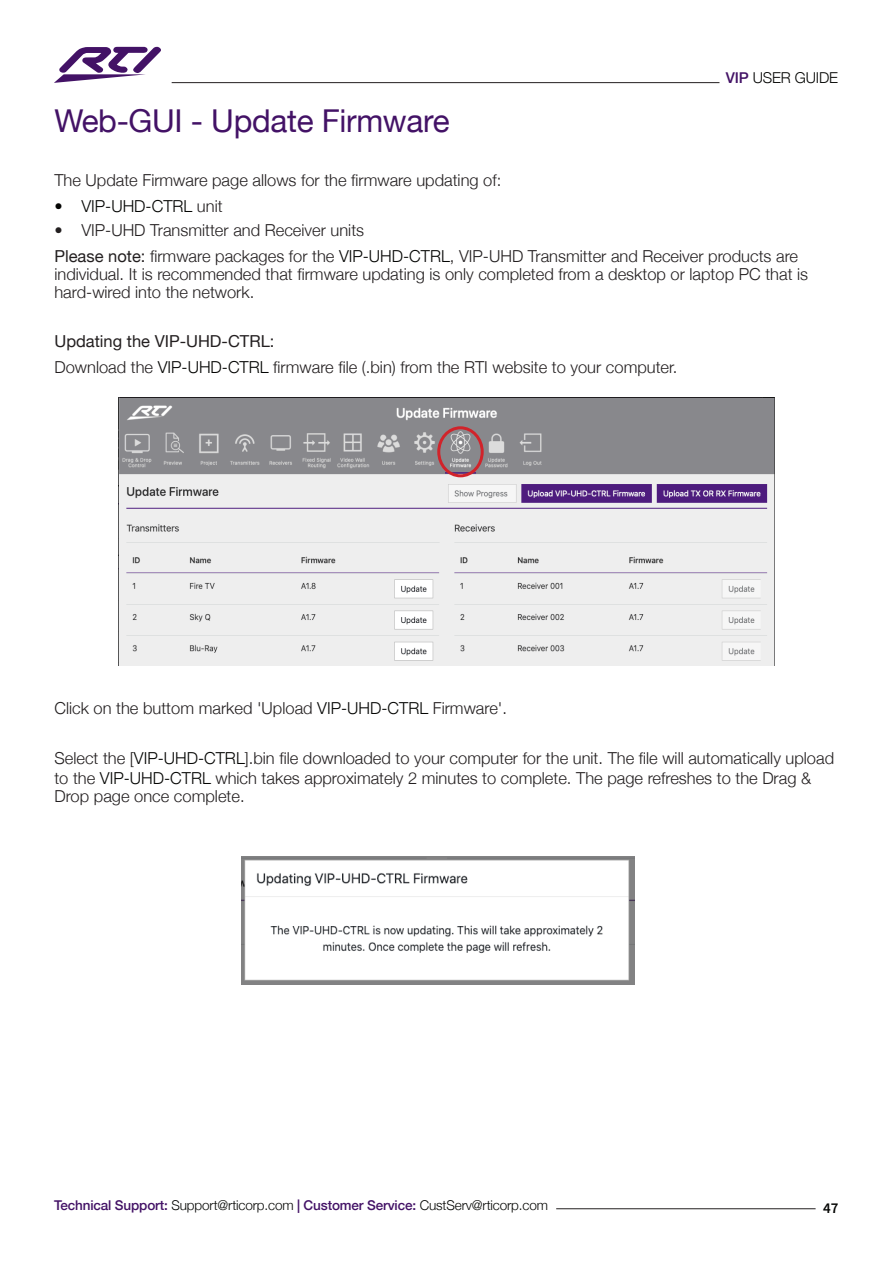
<style>
.page{position:relative;width:893px;height:1263px;background:#fff}
.page>*{position:absolute;margin:0;border:0;box-sizing:border-box;transform-origin:0 0}
.Headline_2{font:31.5px "Helvetica Neue";letter-spacing:-.01em;color:#431266}
.Package_content{font:300 16.5px/18px "Helvetica Neue";color:#231f20}
.Package_content-2{font:16.5px "Helvetica Neue";color:#231f20}
.t1{font:300 16.5px "Helvetica Neue";color:#040503}
.t2{font:300 15px "Helvetica Neue";letter-spacing:-.01em;color:#040503}
.t3{font:600 15px "Source Sans Pro";color:#040503}
.t4{font:300 13.5px "Helvetica Neue";letter-spacing:-.01em;color:#040503}
.s1{font-family:"Helvetica Neue LT Std";font-weight:500;color:#431266}
.s2{color:#231f20}
.s3{font-weight:400}
.s4{color:#040503}
.s5{font-weight:500;color:#431266}
</style>
<div class="page">
<hr style="left:556px;top:1208px;width:260px;height:1px;background:#231f20">
<hr style="left:172px;top:82px;width:547px;height:1px;background:#231f20">
<svg style="left:54px;top:47px;width:107px;height:36px"></svg>
<img style="left:119px;top:398px;width:655px;height:267px">
<div style="left:437px;top:426px;width:47px;height:51px;border:3px solid #d1232a;border-radius:50%"></div>
<img style="left:242px;top:857px;width:392px;height:127px">
<p class="t2" style="left:726px;top:65px;width:114px"><span class="s1">VIP</span> USER GUIDE</p>
<p class="Headline_2" style="left:55px;top:98px;width:396px">Web-GUI - Update Firmware</p>
<p class="Package_content" style="left:54px;top:170px;width:448px">The Update Firmware page allows for the firmware updating of:</p>
<p class="t1" style="left:54px;top:193px;width:170px">• VIP-UHD-CTRL <span class="s2">unit</span></p>
<p class="Package_content" style="left:54px;top:220px;width:311px">• VIP-UHD Transmitter and Receiver units</p>
<p class="Package_content" style="left:54px;top:246px;width:755px"><span class="s3">Please note:</span> firmware packages for the <span class="s4">VIP-UHD-CTRL</span>, VIP-UHD Transmitter and Receiver products are individual. It is recommended that firmware updating is only completed from a desktop or laptop PC that is hard-wired into the network.</p>
<p class="Package_content-2" style="left:54px;top:329px;width:222px">Updating the VIP-UHD-CTRL:</p>
<p class="Package_content" style="left:54px;top:357px;width:624px">Download the <span class="s4">VIP-UHD-CTRL</span> firmware file (.bin) from the RTI website to your computer.</p>
<p class="Package_content" style="left:54px;top:698px;width:454px">Click on the buttom marked 'Upload <span class="s4">VIP-UHD-CTRL</span> Firmware'.</p>
<p class="Package_content" style="left:54px;top:747px;width:781px;line-height:19.5px">Select the [<span class="s4">VIP-UHD-CTRL</span>].bin file downloaded to your computer for the unit. The file will automatically upload to the <span class="s4">VIP-UHD-CTRL</span> which takes approximately 2 minutes to complete. The page refreshes to the Drag &amp;</p>
<p class="Package_content" style="left:54px;top:785px;width:192px">Drop page once complete.</p>
<p class="t4" style="left:54px;top:1194px;width:495px"><span class="s5">Technical Support:</span> Support@rticorp.com <span class="s5">| Customer Service:</span> CustServ@rticorp.com</p>
<p class="t3" style="left:823px;top:1198px;width:17px">47</p>
</div>
